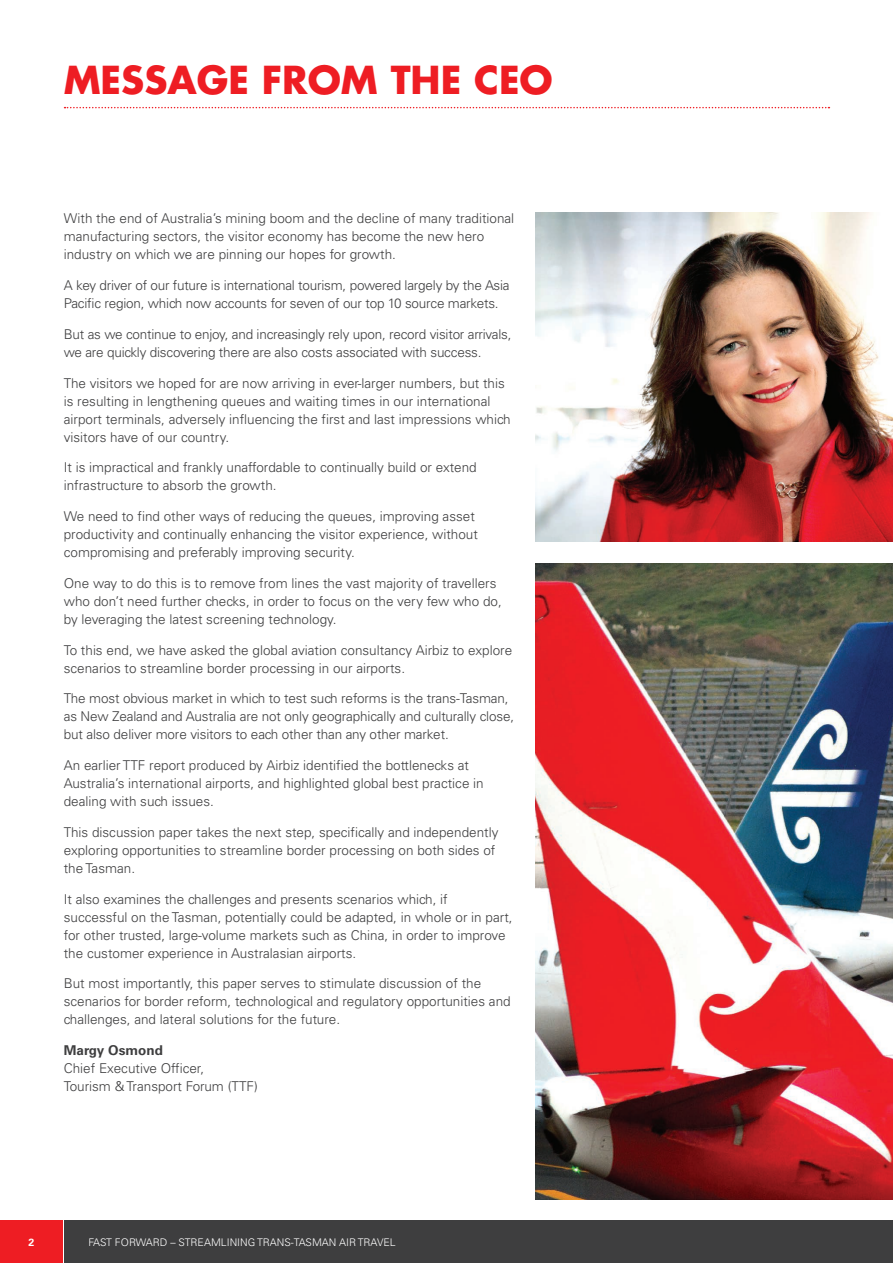
<style>
.page{position:relative;width:893px;height:1263px;background:#fff}
.page>*{position:absolute;margin:0;border:0;box-sizing:border-box;transform-origin:0 0}
.t1{font:700 37.5px "Futura CE";color:#ee1d23}
.t2{font:300 13.5px/18px "Univers";color:#3e3e3f}
.t3{font:700 13.5px "Univers";color:#3e3e3f}
.t4{font:300 10.5px "Univers";color:#fff}
.t5{font:700 10.5px "Univers";color:#fff}
</style>
<div class="page">
<div style="left:0;top:1220px;width:63px;height:43px;background:#ee1d23"></div>
<div style="left:64px;top:1220px;width:829px;height:43px;background:#3e3e3f"></div>
<svg style="left:65px;top:107px;width:764px;height:1px"></svg>
<img style="left:536px;top:213px;width:357px;height:329px">
<img style="left:536px;top:563px;width:357px;height:636px">
<h1 class="t1" style="left:64px;top:52px;width:491px">MESSAGE FROM THE CEO</h1>
<p class="t2" style="left:64px;top:210px;width:452px">With the end of Australia’s mining boom and the decline of many traditional manufacturing sectors, the visitor economy has become the new hero industry on which we are pinning our hopes for growth.</p>
<p class="t2" style="left:64px;top:276px;width:447px">A key driver of our future is international tourism, powered largely by the Asia<br>Pacific region, which now accounts for seven of our top 10 source markets.</p>
<p class="t2" style="left:64px;top:325px;width:449px">But as we continue to enjoy, and increasingly rely upon, record visitor arrivals, we are quickly discovering there are also costs associated with success.</p>
<p class="t2" style="left:64px;top:374px;width:448px">The visitors we hoped for are now arriving in ever-larger numbers, but this is resulting in lengthening queues and waiting times in our international airport terminals, adversely influencing the first and last impressions which visitors have of our country.</p>
<p class="t2" style="left:64px;top:459px;width:414px">It is impractical and frankly unaffordable to continually build or extend infrastructure to absorb the growth.</p>
<p class="t2" style="left:64px;top:507px;width:416px">We need to find other ways of reducing the queues, improving asset productivity and continually enhancing the visitor experience, without compromising and preferably improving security.</p>
<p class="t2" style="left:64px;top:574px;width:440px">One way to do this is to remove from lines the vast majority of travellers who don’t need further checks, in order to focus on the very few who do, by leveraging the latest screening technology.</p>
<p class="t2" style="left:64px;top:641px;width:450px">To this end, we have asked the global aviation consultancy Airbiz to explore scenarios to streamline border processing in our airports.</p>
<p class="t2" style="left:64px;top:689px;width:452px">The most obvious market in which to test such reforms is the trans-Tasman, as New Zealand and Australia are not only geographically and culturally close, but also deliver more visitors to each other than any other market.</p>
<p class="t2" style="left:64px;top:756px;width:421px">An earlier TTF report produced by Airbiz identified the bottlenecks at<br>Australia’s international airports, and highlighted global best practice in dealing with such issues.</p>
<p class="t2" style="left:64px;top:823px;width:436px">This discussion paper takes the next step, specifically and independently exploring opportunities to streamline border processing on both sides of the Tasman.</p>
<p class="t2" style="left:64px;top:890px;width:450px">It also examines the challenges and presents scenarios which, if successful on the Tasman, potentially could be adapted, in whole or in part, for other trusted, large-volume markets such as China, in order to improve the customer experience in Australasian airports.</p>
<p class="t2" style="left:64px;top:974px;width:448px">But most importantly, this paper serves to stimulate discussion of the scenarios for border reform, technological and regulatory opportunities and challenges, and lateral solutions for the future.</p>
<p class="t3" style="left:64px;top:1042px;width:101px">Margy Osmond</p>
<p class="t2" style="left:64px;top:1059px;width:195px">Chief Executive Officer,<br>Tourism &amp; Transport Forum (TTF)</p>
<p class="t5" style="left:28px;top:1236px;width:7px">2</p>
<p class="t4" style="left:88px;top:1236px;width:309px">FAST FORWARD – STREAMLINING TRANS-TASMAN AIR TRAVEL</p>
</div>
